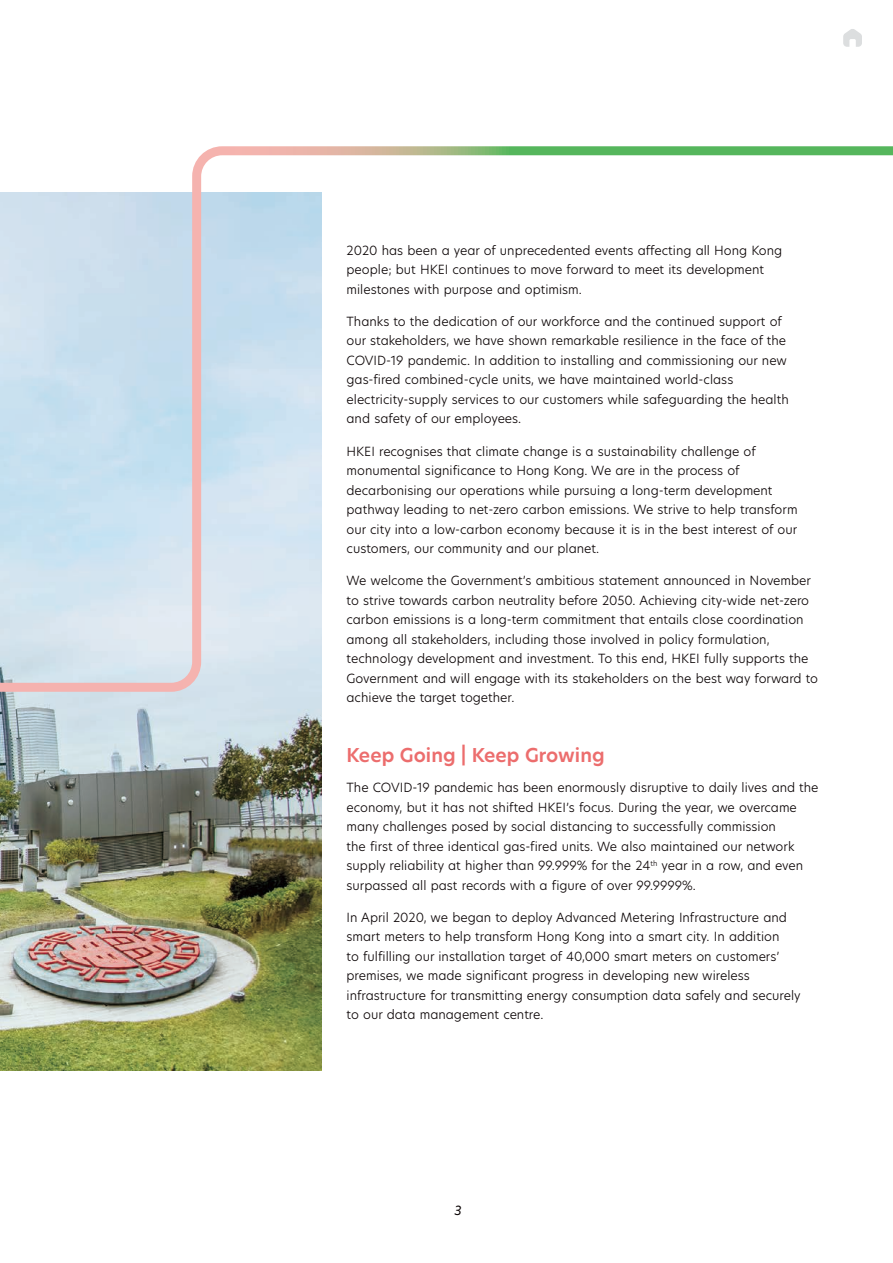
<style>
.page{position:relative;width:893px;height:1263px;background:#fff}
.page>*{position:absolute;margin:0;border:0;box-sizing:border-box;transform-origin:0 0}
.t1{font:600 18.75px "Hero New";letter-spacing:.005em;color:#ec6d6d}
.t2{font:300 12.45px/19.5px "Hero New";color:#0a0304}
.t3{font:italic 12.45px "Hero New";color:#0a0304}
</style>
<div class="page">
<img style="left:0;top:696px;width:321px;height:375px">
<svg style="left:0;top:146px;width:893px;height:550px"></svg>
<svg style="left:843px;top:29px;width:19px;height:18px"></svg>
<p class="t2" style="left:347px;top:240px;width:437px">2020 has been a year of unprecedented events affecting all Hong Kong people; but HKEI continues to move forward to meet its development milestones with purpose and optimism.</p>
<p class="t2" style="left:347px;top:311px;width:444px">Thanks to the dedication of our workforce and the continued support of our stakeholders, we have shown remarkable resilience in the face of the COVID-19 pandemic. In addition to installing and commissioning our new gas-fired combined-cycle units, we have maintained world-class electricity-supply services to our customers while safeguarding the health and safety of our employees.</p>
<p class="t2" style="left:347px;top:441px;width:452px">HKEI recognises that climate change is a sustainability challenge of monumental significance to Hong Kong. We are in the process of decarbonising our operations while pursuing a long-term development pathway leading to net-zero carbon emissions. We strive to help transform our city into a low-carbon economy because it is in the best interest of our customers, our community and our planet.</p>
<p class="t2" style="left:347px;top:571px;width:473px">We welcome the Government’s ambitious statement announced in November to strive towards carbon neutrality before 2050. Achieving city-wide net-zero carbon emissions is a long-term commitment that entails close coordination among all stakeholders, including those involved in policy formulation, technology development and investment. To this end, HKEI fully supports the Government and will engage with its stakeholders on the best way forward to achieve the target together.</p>
<h1 class="t1" style="left:347px;top:742px;width:260px">Keep Going | Keep Growing</h1>
<p class="t2" style="left:347px;top:777px;width:473px">The COVID-19 pandemic has been enormously disruptive to daily lives and the economy, but it has not shifted HKEI’s focus. During the year, we overcame many challenges posed by social distancing to successfully commission<br>the first of three identical gas-fired units. We also maintained our network supply reliability at higher than 99.999% for the 24<sup>th</sup> year in a row, and even surpassed all past records with a figure of over 99.9999%.</p>
<p class="t2" style="left:347px;top:907px;width:456px">In April 2020, we began to deploy Advanced Metering Infrastructure and smart meters to help transform Hong Kong into a smart city. In addition<br>to fulfilling our installation target of 40,000 smart meters on customers’ premises, we made significant progress in developing new wireless infrastructure for transmitting energy consumption data safely and securely to our data management centre.</p>
<p class="t3" style="left:455px;top:1202px;width:9px">3</p>
</div>
